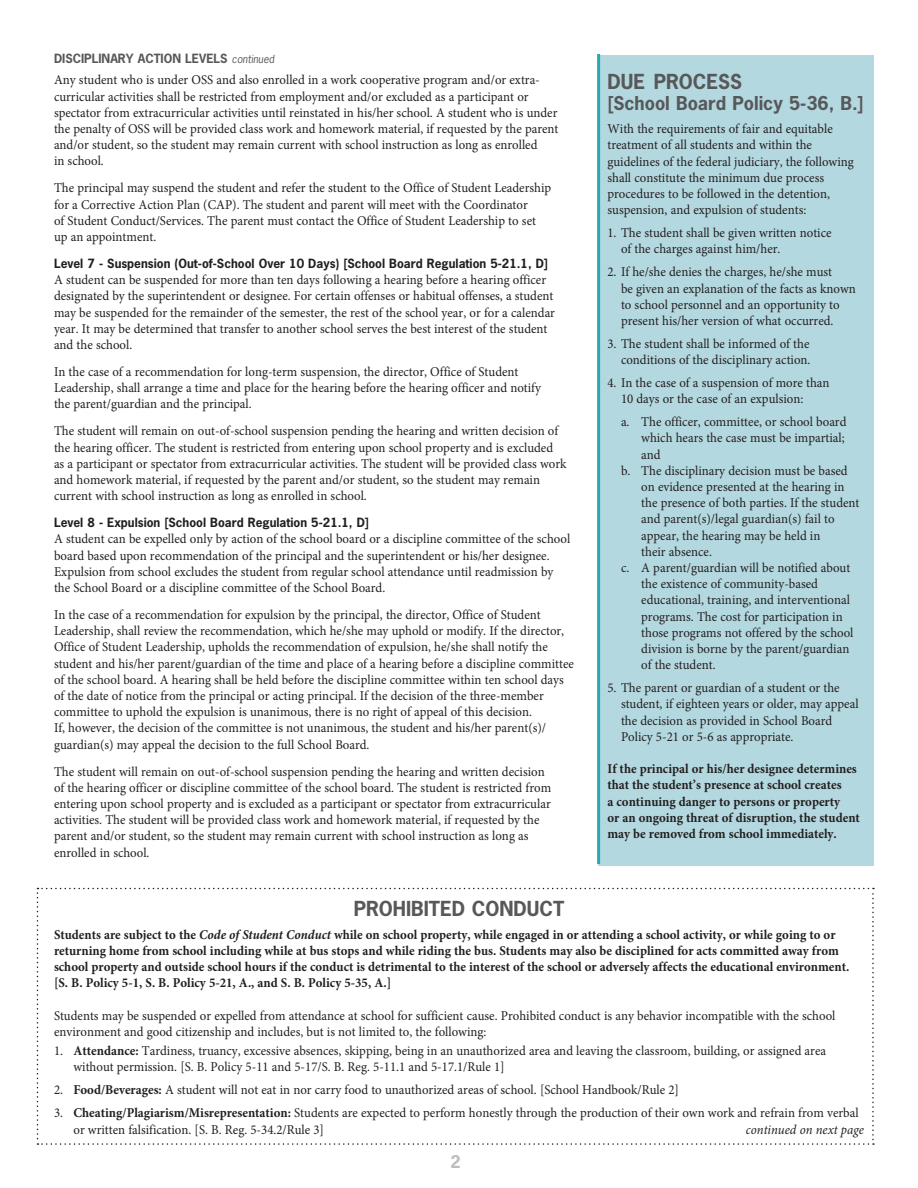
<style>
.page{position:relative;width:918px;height:1188px;background:#fff}
.page>*{position:absolute;margin:0;border:0;box-sizing:border-box;transform-origin:0 0}
.t1{font:700 19.5px "News Gothic Std";color:#57585a}
.t2{font:700 18px "News Gothic Std";color:#57585a}
.t3{font:700 16.5px "News Gothic Std";color:#bcbdc0}
.t4{font:13.5px/16.2px "Minion Pro";color:#231f20;scale:.95 1}
.t5{font:700 13.5px/16.2px "Minion Pro";color:#231f20;scale:.95 1}
.t6{font:italic 13.5px "Minion Pro";color:#231f20;scale:.95 1}
.t7{font:700 12px "News Gothic Std";color:#231f20}
.t8{font:700 12px "News Gothic Std";color:#57585a}
.s1{font-weight:400;font-style:italic;font-size:10.5px}
.s2{font-style:italic}
.s3{font-weight:700}
</style>
<div class="page">
<div style="left:598px;top:55px;width:276px;height:810px;background:#b4d8df"></div>
<svg style="left:37px;top:888px;width:837px;height:257px"></svg>
<hr style="left:597px;top:54px;width:3px;height:810px;background:#25a9b5">
<p class="t8" style="left:54px;top:51px;width:93px">disciplinary act</p>
<p class="t8" style="left:161px;top:51px;width:115px">ion levels <span class="s1">continued</span></p>
<p class="t4" style="left:54px;top:72px;width:533px">Any student who is under OSS and also enrolled in a work cooperative program and/or extra&shy;curricular activities shall be restricted from employment and/or excluded as a participant or spectator from extracurricular activities until reinstated in his/her school. A student who is under the penalty of OSS will be provided class work and homework material, if requested by the parent and/or student, so the student may remain current with school instruction as long as enrolled<br>in school.</p>
<p class="t4" style="left:54px;top:180px;width:525px">The principal may suspend the student and refer the student to the Office of Student Leadership for a Corrective Action Plan (CAP). The student and parent will meet with the Coordinator<br>of Student Conduct/Services. The parent must contact the Office of Student Leadership to set up an appointment.</p>
<p class="t7" style="left:54px;top:255px;width:496px">Level 7 - Suspension (Out-of-School Over 10 Days) [School Board Regulation 5-21.1, D]</p>
<p class="t4" style="left:54px;top:272px;width:529px">A student can be suspended for more than ten days following a hearing before a hearing officer designated by the superintendent or designee. For certain offenses or habitual offenses, a student may be suspended for the remainder of the semester, the rest of the school year, or for a calendar year. It may be determined that transfer to another school serves the best interest of the student and the school.</p>
<p class="t4" style="left:54px;top:364px;width:514px">In the case of a recommendation for long-term suspension, the director, Office of Student<br>Leadership, shall arrange a time and place for the hearing before the hearing officer and notify the parent/guardian and the principal.</p>
<p class="t4" style="left:54px;top:423px;width:541px">The student will remain on out-of-school suspension pending the hearing and written decision of the hearing officer. The student is restricted from entering upon school property and is excluded as a participant or spectator from extracurricular activities. The student will be provided class work and homework material, if requested by the parent and/or student, so the student may remain current with school instruction as long as enrolled in school.</p>
<p class="t7" style="left:54px;top:515px;width:316px">Level 8 - Expulsion [School Board Regulation 5-21.1, D]</p>
<p class="t4" style="left:54px;top:531px;width:545px">A student can be expelled only by action of the school board or a discipline committee of the school board based upon recommendation of the principal and the superintendent or his/her designee.<br>Expulsion from school excludes the student from regular school attendance until readmission by the School Board or a discipline committee of the School Board.</p>
<p class="t4" style="left:54px;top:607px;width:549px">In the case of a recommendation for expulsion by the principal, the director, Office of Student Leadership, shall review the recommendation, which he/she may uphold or modify. If the director, Office of Student Leadership, upholds the recommendation of expulsion, he/she shall notify the student and his/her parent/guardian of the time and place of a hearing before a discipline committee of the school board. A hearing shall be held before the discipline committee within ten school days of the date of notice from the principal or acting principal. If the decision of the three-member committee to uphold the expulsion is unanimous, there is no right of appeal of this decision.<br>If, however, the decision of the committee is not unanimous, the student and his/her parent(s)/ guardian(s) may appeal the decision to the full School Board.</p>
<p class="t4" style="left:54px;top:763px;width:525px">The student will remain on out-of-school suspension pending the hearing and written decision of the hearing officer or discipline committee of the school board. The student is restricted from entering upon school property and is excluded as a participant or spectator from extracurricular activities. The student will be provided class work and homework material, if requested by the parent and/or student, so the student may remain current with school instruction as long as enrolled in school.</p>
<h1 class="t1" style="left:608px;top:68px;width:123px">Due Process</h1>
<h2 class="t2" style="left:608px;top:92px;width:258px">[School Board Policy 5-36, B.]</h2>
<p class="t4" style="left:608px;top:121px;width:261px">With the requirements of fair and equitable treatment of all students and within the guidelines of the federal judiciary, the following shall constitute the minimum due process procedures to be followed in the detention, suspension, and expulsion of students:</p>
<p class="t4" style="left:621px;top:225px;width:223px;text-indent:-14px">1. The student shall be given written notice of the charges against him/her.</p>
<p class="t4" style="left:621px;top:264px;width:249px;text-indent:-14px">2. If he/she denies the charges, he/she must<br>be given an explanation of the facts as known to school personnel and an opportunity to present his/her version of what occurred.</p>
<p class="t4" style="left:608px;top:336px;width:215px;text-align:right">3. The student shall be informed of the conditions of the disciplinary action.</p>
<p class="t4" style="left:621px;top:375px;width:221px;text-indent:-14px">4. In the case of a suspension of more than<br>10 days or the case of an expulsion:</p>
<p class="t4" style="left:621px;top:414px;width:239px">a. The officer, committee, or school board</p>
<p class="t4" style="left:641px;top:430px;width:216px">which hears the case must be impartial;</p>
<p class="t4" style="left:641px;top:446px;width:22px">and</p>
<p class="t4" style="left:621px;top:462px;width:240px">b. The disciplinary decision must be based</p>
<p class="t4" style="left:641px;top:479px;width:216px">on evidence presented at the hearing in</p>
<p class="t4" style="left:641px;top:495px;width:231px">the presence of both parties. If the student</p>
<p class="t4" style="left:641px;top:511px;width:205px">and parent(s)/legal guardian(s) fail to</p>
<p class="t4" style="left:641px;top:527px;width:190px">appear, the hearing may be held in</p>
<p class="t4" style="left:641px;top:543px;width:76px">their absence.</p>
<p class="t4" style="left:621px;top:560px;width:243px">c. A parent/guardian will be notified about</p>
<p class="t4" style="left:641px;top:576px;width:188px">the existence of community-based</p>
<p class="t4" style="left:641px;top:592px;width:221px">educational, training, and interventional</p>
<p class="t4" style="left:641px;top:608px;width:214px">programs. The cost for participation in</p>
<p class="t4" style="left:641px;top:624px;width:225px">those programs not offered by the school</p>
<p class="t4" style="left:641px;top:641px;width:221px">division is borne by the parent/guardian</p>
<p class="t4" style="left:641px;top:657px;width:80px">of the student.</p>
<p class="t4" style="left:621px;top:680px;width:252px;text-indent:-14px">5. The parent or guardian of a student or the student, if eighteen years or older, may appeal the decision as provided in School Board Policy 5-21 or 5-6 as appropriate.</p>
<p class="t5" style="left:608px;top:761px;width:267px">If the principal or his/her designee determines that the student’s presence at school creates<br>a continuing danger to persons or property<br>or an ongoing threat of disruption, the student may be removed from school immediately.</p>
<h1 class="t1" style="left:354px;top:896px;width:199px">Prohibited Conduct</h1>
<p class="t5" style="left:54px;top:926px;width:839px">Students are subject to the <span class="s2">Code of Student Conduct</span> while on school property, while engaged in or attending a school activity, or while going to or returning home from school including while at bus stops and while riding the bus. Students may also be disciplined for acts committed away from school property and outside school hours if the conduct is detrimental to the interest of the school or adversely affects the educational environment. [S. B. Policy 5-1, S. B. Policy 5-21, A., and S. B. Policy 5-35, A.]</p>
<p class="t4" style="left:54px;top:1007px;width:824px">Students may be suspended or expelled from attendance at school for sufficient cause. Prohibited conduct is any behavior incompatible with the school environment and good citizenship and includes, but is not limited to, the following:</p>
<p class="t4" style="left:73px;top:1043px;width:794px;text-indent:-19px">1. <span class="s3">Attendance:</span> Tardiness, truancy, excessive absences, skipping, being in an unauthorized area and leaving the classroom, building, or assigned area without permission. [S. B. Policy 5-11 and 5-17/S. B. Reg. 5-11.1 and 5-17.1/Rule 1]</p>
<p class="t4" style="left:54px;top:1082px;width:659px">2. <span class="s3">Food/Beverages:</span> A student will not eat in nor carry food to unauthorized areas of school. [School Handbook/Rule 2]</p>
<p class="t4" style="left:73px;top:1105px;width:828px;text-indent:-19px">3. <span class="s3">Cheating/Plagiarism/Misrepresentation:</span> Students are expected to perform honestly through the production of their own work and refrain from verbal or written falsification. [S. B. Reg. 5-34.2/Rule 3]</p>
<p class="t6" style="left:746px;top:1120px;width:126px">continued on next page</p>
<p class="t3" style="left:451px;top:1151px;width:12px">2</p>
</div>
